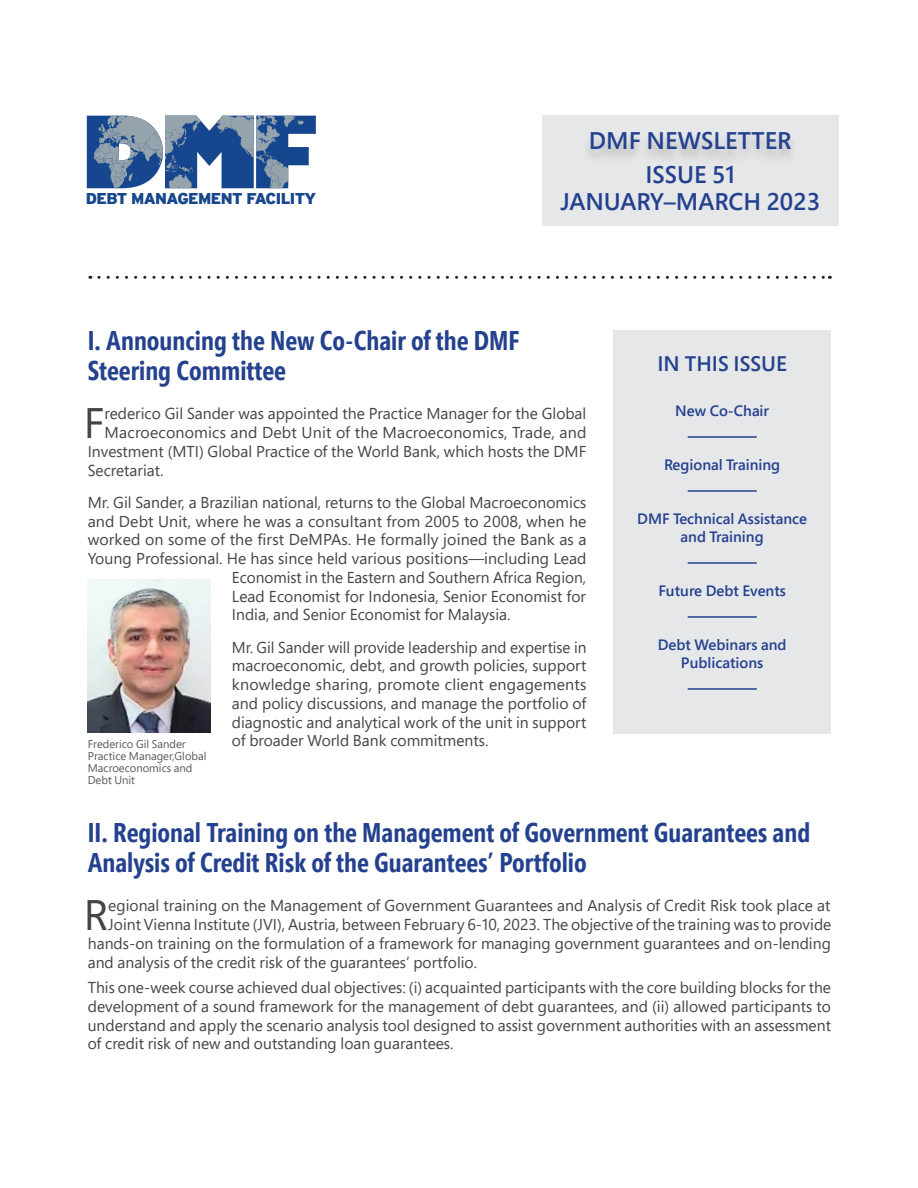
<style>
.page{position:relative;width:918px;height:1188px;background:#fff}
.page>*{position:absolute;margin:0;border:0;box-sizing:border-box;transform-origin:0 0}
.t1{font:42.6px "Segoe Pro";color:#454446}
.t2{font:700 27px/30px "Segoe Pro Cond";color:#24418f}
.t3{font:600 24px/27px "Segoe Pro";color:#24418f;text-align:center}
.t4{font:600 21px "Segoe Pro";color:#24418f}
.t5{font:15.75px/18.8px "Segoe Pro";color:#454446;text-align:justify}
.t6{font:900 15.6px "Interstate";letter-spacing:-.04em;color:#16468d}
.t7{font:600 15px/18px "Segoe Pro";color:#24418f;text-align:center}
.t8{font:11.25px/12px "Segoe Pro";color:#57585a}
</style>
<div class="page">
<div style="left:542px;top:116px;width:297px;height:110px;background:#e6e7e9"></div>
<svg style="left:99px;top:276px;width:731px;height:3px"></svg>
<svg style="left:87px;top:116px;width:229px;height:72px"></svg>
<div style="left:613px;top:330px;width:218px;height:404px;background:#e6e7e9"></div>
<hr style="left:688px;top:436px;width:69px;height:2px;background:#24418f">
<hr style="left:688px;top:490px;width:69px;height:2px;background:#24418f">
<hr style="left:688px;top:562px;width:69px;height:2px;background:#24418f">
<hr style="left:688px;top:616px;width:69px;height:2px;background:#24418f">
<hr style="left:688px;top:688px;width:69px;height:2px;background:#24418f">
<img style="left:88px;top:579px;width:123px;height:154px">
<div style="left:583px;top:133px;width:215px;height:33px;background:#dcdddf"></div>
<p class="t6" style="left:86px;top:189px;width:232px">DEBT MANAGEMENT FACILITY</p>
<h3 class="t3" style="left:589px;top:126px;width:204px">DMF NEWSLETTER</h3>
<h3 class="t3" style="left:560px;top:160px;width:261px">ISSUE 51<br>JANUARY–MARCH 2023</h3>
<h2 class="t2" style="left:88px;top:326px;width:433px">I. Announcing the New Co-Chair of the DMF<br>Steering Committee</h2>
<h1 class="t1" style="left:84px;top:394px;width:22px">F</h1>
<p class="t5" style="left:105px;top:404px;width:483px">rederico Gil Sander was appointed the Practice Manager for the Global</p>
<p class="t5" style="left:105px;top:423px;width:483px">Macroeconomics and Debt Unit of the Macroeconomics, Trade, and</p>
<p class="t5" style="left:88px;top:442px;width:500px">Investment (MTI) Global Practice of the World Bank, which hosts the DMF</p>
<p class="t5" style="left:88px;top:460px;width:77px">Secretariat.</p>
<p class="t5" style="left:88px;top:493px;width:500px">Mr. Gil Sander, a Brazilian national, returns to the Global Macroeconomics</p>
<p class="t5" style="left:88px;top:511px;width:500px">and Debt Unit, where he was a consultant from 2005 to 2008, when he</p>
<p class="t5" style="left:88px;top:530px;width:500px">worked on some of the first DeMPAs. He formally joined the Bank as a</p>
<p class="t5" style="left:88px;top:549px;width:500px">Young Professional. He has since held various positions—including Lead</p>
<p class="t5" style="left:232px;top:568px;width:356px">Economist in the Eastern and Southern Africa Region,</p>
<p class="t5" style="left:232px;top:586px;width:356px">Lead Economist for Indonesia, Senior Economist for</p>
<p class="t5" style="left:232px;top:605px;width:280px">India, and Senior Economist for Malaysia.</p>
<p class="t5" style="left:232px;top:637px;width:356px">Mr. Gil Sander will provide leadership and expertise in macroeconomic, debt, and growth policies, support knowledge sharing, promote client engagements and policy discussions, and manage the portfolio of diagnostic and analytical work of the unit in support of broader World Bank commitments.</p>
<p class="t8" style="left:88px;top:738px;width:120px">Frederico Gil Sander<br>Practice Manager,Global<br>Macroeconomics and<br>Debt Unit</p>
<h3 class="t4" style="left:657px;top:349px;width:131px">IN THIS ISSUE</h3>
<p class="t7" style="left:675px;top:401px;width:95px">New Co-Chair</p>
<p class="t7" style="left:664px;top:455px;width:118px">Regional Training</p>
<p class="t7" style="left:637px;top:509px;width:171px">DMF Technical Assistance and Training</p>
<p class="t7" style="left:658px;top:581px;width:129px">Future Debt Events</p>
<p class="t7" style="left:658px;top:635px;width:130px">Debt Webinars and<br>Publications</p>
<h2 class="t2" style="left:88px;top:818px;width:724px">II. Regional Training on the Management of Government Guarantees and<br>Analysis of Credit Risk of the Guarantees’ Portfolio</h2>
<h1 class="t1" style="left:84px;top:886px;width:26px">R</h1>
<p class="t5" style="left:108px;top:896px;width:724px">egional training on the Management of Government Guarantees and Analysis of Credit Risk took place at</p>
<p class="t5" style="left:108px;top:915px;width:725px">Joint Vienna Institute (JVI), Austria, between February 6-10, 2023. The objective of the training was to provide</p>
<p class="t5" style="left:88px;top:934px;width:745px">hands-on training on the formulation of a framework for managing government guarantees and on-lending</p>
<p class="t5" style="left:88px;top:952px;width:391px">and analysis of the credit risk of the guarantees’ portfolio.</p>
<p class="t5" style="left:88px;top:978px;width:745px">This one-week course achieved dual objectives: (i) acquainted participants with the core building blocks for the development of a sound framework for the management of debt guarantees, and (ii) allowed participants to understand and apply the scenario analysis tool designed to assist government authorities with an assessment of credit risk of new and outstanding loan guarantees.</p>
</div>
